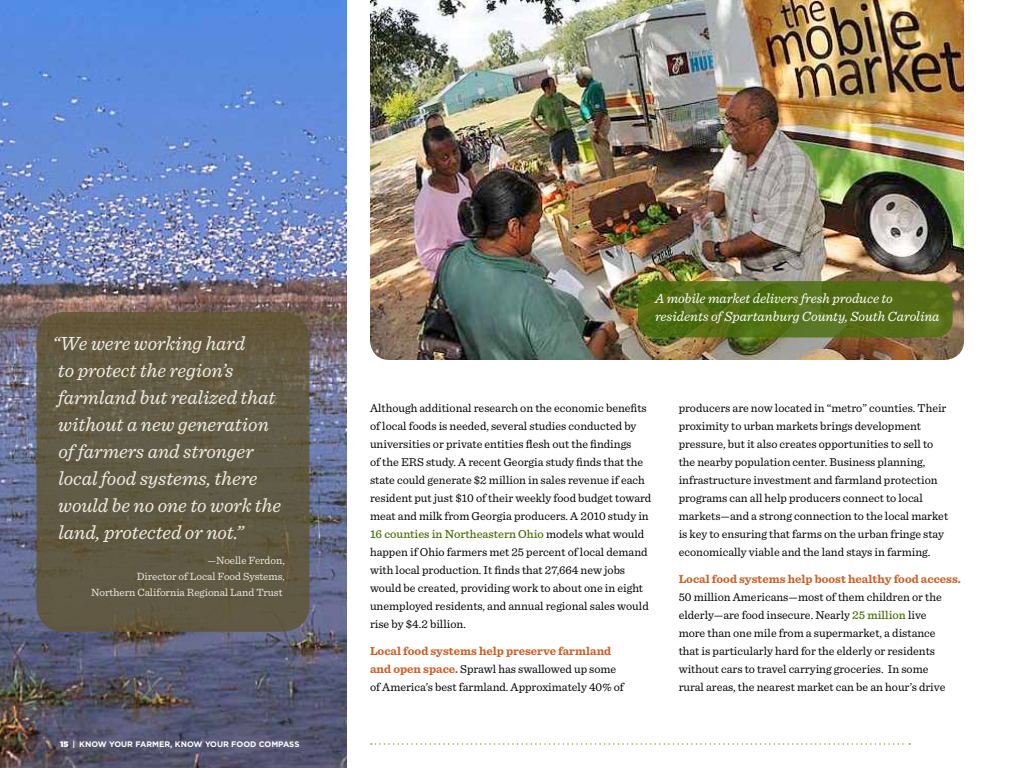
<style>
.page{position:relative;width:1024px;height:768px;background:#fff}
.page>*{position:absolute;margin:0;border:0;box-sizing:border-box;transform-origin:0 0}
.t1{font:italic 20px/27px "Sentinel";color:#f0ebe3}
.t2{font:italic 14px/18px "Sentinel";color:#fff}
.run-in{font:12px/18px "Sentinel";color:#000}
.text{font:12px/18px "Sentinel";color:#000}
.t3{font:11px/16px "Sentinel";color:#f0ebe3;text-align:right}
.t4{font:700 8px "Gotham";color:#fff}
.s1{font-weight:900}
.s2{font-weight:500;color:#486d09}
.s3{font-weight:700;color:#cb6128}
</style>
<div class="page">
<img style="left:0;top:0;width:347px;height:768px">
<svg style="left:36px;top:312px;width:274px;height:320px;background:#615943"></svg>
<img style="left:370px;top:0;width:594px;height:360px">
<svg style="left:638px;top:281px;width:315px;height:57px;background:#536e16"></svg>
<svg style="left:371px;top:743px;width:539px;height:2px"></svg>
<h1 class="t1" style="left:53px;top:329px;width:230px">“We were working hard<br>to protect the region’s farmland but realized that without a new generation of farmers and stronger local food systems, there would be no one to work the land, protected or not.”</h1>
<p class="t3" style="left:91px;top:552px;width:195px">—Noelle Ferdon,<br>Director of Local Food Systems,<br>Northern California Regional Land Trust</p>
<p class="t4" style="left:60px;top:739px;width:241px"><span class="s1">15</span> | KNOW YOUR FARMER, KNOW YOUR FOOD COMPASS</p>
<p class="t2" style="left:655px;top:289px;width:286px">A mobile market delivers fresh produce to residents of Spartanburg County, South Carolina</p>
<p class="text" style="left:370px;top:398px;width:283px">Although additional research on the economic benefits of local foods is needed, several studies conducted by universities or private entities flesh out the findings<br>of the ERS study. A recent Georgia study finds that the state could generate $2 million in sales revenue if each resident put just $10 of their weekly food budget toward meat and milk from Georgia producers. A 2010 study in <span class="s2">16 counties in Northeastern Ohio</span> models what would happen if Ohio farmers met 25 percent of local demand with local production. It finds that 27,664 new jobs would be created, providing work to about one in eight unemployed residents, and annual regional sales would rise by $4.2 billion.</p>
<p class="run-in" style="left:370px;top:641px;width:255px"><span class="s3">Local food systems help preserve farmland and open space.</span> Sprawl has swallowed up some of America’s best farmland. Approximately 40% of</p>
<p class="run-in" style="left:679px;top:398px;width:271px">producers are now located in “metro” counties. Their proximity to urban markets brings development pressure, but it also creates opportunities to sell to the nearby population center. Business planning, infrastructure investment and farmland protection programs can all help producers connect to local markets—and a strong connection to the local market is key to ensuring that farms on the urban fringe stay economically viable and the land stays in farming.</p>
<p class="run-in" style="left:679px;top:569px;width:284px"><span class="s3">Local food systems help boost healthy food access.<br></span>50 million Americans—most of them children or the elderly—are food insecure. Nearly <span class="s2">25 million</span> live<br>more than one mile from a supermarket, a distance<br>that is particularly hard for the elderly or residents without cars to travel carrying groceries. In some<br>rural areas, the nearest market can be an hour’s drive</p>
</div>
